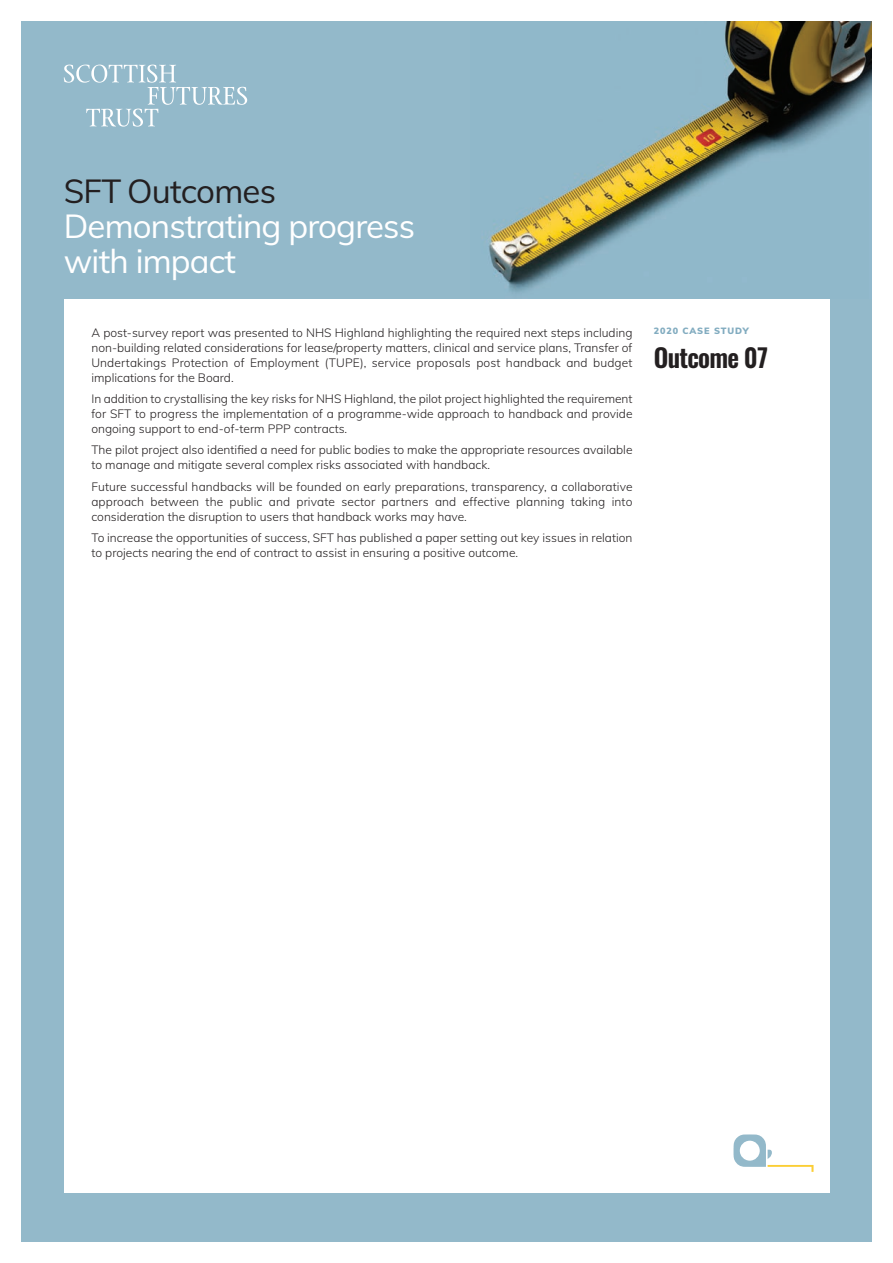
<style>
.page{position:relative;width:893px;height:1263px;background:#fff}
.page>*{position:absolute;margin:0;border:0;box-sizing:border-box;transform-origin:0 0}
.t1{font:33px/35px "Muli";letter-spacing:-.025em;color:#fff}
.t2{font:33px "Muli";letter-spacing:-.025em;color:#231f20}
.t3{font:600 25.5px "Oswald";letter-spacing:-.03em;color:#231f20}
.t4{font:300 12px/15px "Muli";color:#231f20;text-align:justify}
.t5{font:900 9px "Muli";letter-spacing:.1em;color:#82acc0}
</style>
<div class="page">
<div style="left:21px;top:21px;width:851px;height:1221px;background:#93b9ca"></div>
<img style="left:489px;top:21px;width:383px;height:272px">
<div style="left:64px;top:299px;width:765px;height:893px;background:#fff"></div>
<svg style="left:733px;top:1134px;width:80px;height:38px"></svg>
<svg style="left:64px;top:65px;width:183px;height:62px"></svg>
<h1 class="t2" style="left:64px;top:167px;width:214px">SFT Outcomes</h1>
<h1 class="t1" style="left:64px;top:207px;width:353px">Demonstrating progress with impact</h1>
<p class="t4" style="left:91px;top:324px;width:543px">A post-survey report was presented to NHS Highland highlighting the required next steps including non-building related considerations for lease/property matters, clinical and service plans, Transfer of Undertakings Protection of Employment (TUPE), service proposals post handback and budget implications for the Board.</p>
<p class="t4" style="left:91px;top:391px;width:543px">In addition to crystallising the key risks for NHS Highland, the pilot project highlighted the requirement for SFT to progress the implementation of a programme-wide approach to handback and provide ongoing support to end-of-term PPP contracts.</p>
<p class="t4" style="left:91px;top:442px;width:543px">The pilot project also identified a need for public bodies to make the appropriate resources available to manage and mitigate several complex risks associated with handback.</p>
<p class="t4" style="left:91px;top:478px;width:543px">Future successful handbacks will be founded on early preparations, transparency, a collaborative approach between the public and private sector partners and effective planning taking into consideration the disruption to users that handback works may have.</p>
<p class="t4" style="left:91px;top:530px;width:543px">To increase the opportunities of success, SFT has published a paper setting out key issues in relation to projects nearing the end of contract to assist in ensuring a positive outcome.</p>
<p class="t5" style="left:654px;top:324px;width:96px">2020 CASE STUDY</p>
<h2 class="t3" style="left:654px;top:344px;width:116px">Outcome 07</h2>
</div>
